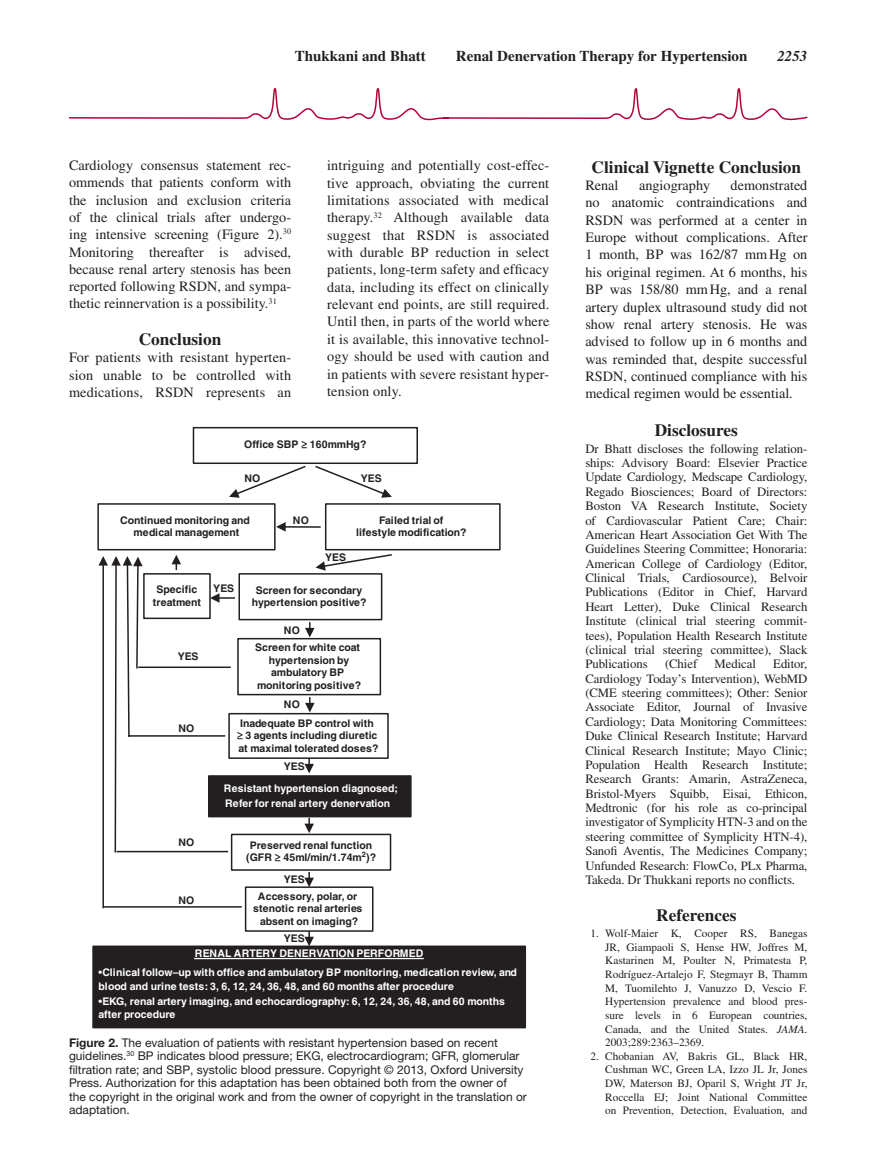
<style>
.page{position:relative;width:878px;height:1175px;background:#fff}
.page>*{position:absolute;margin:0;border:0;box-sizing:border-box;transform-origin:0 0}
.t1{font:700 17.25px "Times";color:#231f20}
.t2{font:700 15px "Times";color:#231f20}
.t3{font:italic 700 15px "Times";color:#231f20}
.t4{font:14.25px/17.4px "Times";color:#231f20;text-align:justify}
.t5{font:12.75px/14.4px "Times";letter-spacing:-.005em;color:#231f20;text-align:justify}
.t6{font:12px/13.5px "Helvetica Neue";color:#231f20}
.t7{font:11.25px/13.6px "Times";color:#231f20;text-align:justify}
.t8{font:700 10.5px/12.6px "Helvetica";color:#231f20;text-align:center}
.t9{font:700 10.5px/14.5px "Helvetica";color:#fff}
.s1{font-style:italic}
.s2{font-weight:400}
.s3{font-weight:700}
</style>
<div class="page">
<svg style="left:69px;top:88px;width:738px;height:32px"></svg>
<div style="left:193px;top:427px;width:225px;height:37px;border:2px solid #231f20"></div>
<svg style="left:229px;top:465px;width:77px;height:33px"></svg>
<svg style="left:315px;top:465px;width:77px;height:33px"></svg>
<div style="left:97px;top:503px;width:178px;height:47px;border:2px solid #231f20"></div>
<div style="left:325px;top:503px;width:175px;height:47px;border:2px solid #231f20"></div>
<hr style="left:284px;top:526px;width:37px;height:2px;background:#231f20">
<svg style="left:276px;top:522px;width:10px;height:9px"></svg>
<div style="left:238px;top:573px;width:144px;height:47px;border:2px solid #231f20"></div>
<svg style="left:305px;top:622px;width:9px;height:15px"></svg>
<div style="left:237px;top:638px;width:144px;height:57px;border:2px solid #231f20"></div>
<svg style="left:305px;top:697px;width:9px;height:15px"></svg>
<div style="left:228px;top:713px;width:161px;height:46px;border:2px solid #231f20"></div>
<svg style="left:304px;top:758px;width:10px;height:15px"></svg>
<div style="left:208px;top:775px;width:203px;height:42px;background:#231f20;border:2px solid #231f20"></div>
<svg style="left:304px;top:818px;width:10px;height:15px"></svg>
<div style="left:231px;top:833px;width:160px;height:37px;border:2px solid #231f20"></div>
<svg style="left:304px;top:872px;width:10px;height:14px"></svg>
<div style="left:245px;top:886px;width:128px;height:45px;border:2px solid #231f20"></div>
<svg style="left:315px;top:554px;width:77px;height:16px"></svg>
<hr style="left:102px;top:564px;width:2px;height:344px;background:#231f20">
<svg style="left:304px;top:931px;width:10px;height:14px"></svg>
<div style="left:93px;top:946px;width:432px;height:81px;background:#231f20"></div>
<div style="left:92px;top:945px;width:434px;height:83px;border:2px solid #231f20"></div>
<hr style="left:103px;top:906px;width:139px;height:1px;background:#231f20">
<svg style="left:194px;top:958px;width:230px;height:1px"></svg>
<svg style="left:98px;top:555px;width:137px;height:299px"></svg>
<p class="t2" style="left:295px;top:46px;width:132px">Thukkani and Bhatt</p>
<p class="t2" style="left:456px;top:46px;width:293px">Renal Denervation Therapy for Hypertension</p>
<p class="t3" style="left:777px;top:47px;width:31px">2253</p>
<p class="t4" style="left:69px;top:157px;width:224px">Cardiology consensus statement rec&shy;ommends that patients conform with the inclusion and exclusion criteria of the clinical trials after undergo&shy;ing intensive screening (Figure 2).<sup>30<br></sup>Monitoring thereafter is advised, because renal artery stenosis has been reported following RSDN, and sympa&shy;thetic reinnervation is a possibility.<sup>31</sup></p>
<p class="t1" style="left:139px;top:329px;width:84px">Conclusion</p>
<p class="t4" style="left:69px;top:349px;width:224px">For patients with resistant hyperten&shy;sion unable to be controlled with medications, RSDN represents an</p>
<p class="t4" style="left:327px;top:157px;width:224px">intriguing and potentially cost-effec&shy;tive approach, obviating the current limitations associated with medical therapy.<sup>32</sup> Although available data suggest that RSDN is associated with durable BP reduction in select patients, long-term safety and efficacy data, including its effect on clinically relevant end points, are still required.<br>Until then, in parts of the world where it is available, this innovative technol&shy;ogy should be used with caution and in patients with severe resistant hyper&shy;tension only.</p>
<p class="t1" style="left:591px;top:156px;width:211px">Clinical Vignette Conclusion</p>
<p class="t4" style="left:585px;top:176px;width:224px;text-indent:145px">demonstrated no anatomic contraindications and RSDN was performed at a center in Europe without complications. After 1 month, BP was 162/87 mmHg on his original regimen. At 6 months, his BP was 158/80 mmHg, and a renal artery duplex ultrasound study did not show renal artery stenosis. He was advised to follow up in 6 months and was reminded that, despite successful RSDN, continued compliance with his medical regimen would be essential.</p>
<p class="t1" style="left:654px;top:420px;width:85px">Disclosures</p>
<p class="t5" style="left:585px;top:441px;width:224px">Dr Bhatt discloses the following relation&shy;ships: Advisory Board: Elsevier Practice Update Cardiology, Medscape Cardiology, Regado Biosciences; Board of Directors:<br>Boston VA Research Institute, Society of Cardiovascular Patient Care; Chair:<br>American Heart Association Get With The Guidelines Steering Committee; Honoraria:<br>American College of Cardiology (Editor, Clinical Trials, Cardiosource), Belvoir Publications (Editor in Chief, Harvard Heart Letter), Duke Clinical Research Institute (clinical trial steering commit&shy;tees), Population Health Research Institute (clinical trial steering committee), Slack Publications</p>
<p class="t4" style="left:585px;top:176px;width:35px">Renal</p>
<p class="t4" style="left:639px;top:176px;width:73px">angiography</p>
<p class="t8" style="left:244px;top:438px;width:124px">Office SBP ≥ 160mmHg?</p>
<p class="t8" style="left:244px;top:472px;width:18px">NO</p>
<p class="t8" style="left:361px;top:472px;width:22px">YES</p>
<p class="t8" style="left:120px;top:513px;width:131px">Continued monitoring and medical management</p>
<p class="t8" style="left:356px;top:513px;width:112px">Failed trial of<br>lifestyle modification?</p>
<p class="t8" style="left:293px;top:513px;width:18px">NO</p>
<p class="t8" style="left:325px;top:550px;width:22px">YES</p>
<p class="t8" style="left:213px;top:582px;width:22px">YES</p>
<p class="t8" style="left:153px;top:583px;width:50px">Specific treatment</p>
<p class="t8" style="left:252px;top:583px;width:116px">Screen for secondary hypertension positive?</p>
<p class="t8" style="left:284px;top:624px;width:18px">NO</p>
<p class="t8" style="left:255px;top:641px;width:107px">Screen for white coat hypertension by ambulatory BP monitoring positive?</p>
<p class="t8" style="left:240px;top:695px;width:135px;line-height:18.3px;text-align:left;text-indent:44px">NO<br>Inadequate BP control with</p>
<p class="t8" style="left:237px;top:729px;width:143px;text-align:left">≥ 3 agents including diuretic at maximal tolerated doses?</p>
<p class="t8" style="left:284px;top:760px;width:22px">YES</p>
<p class="t9" style="left:224px;top:781px;width:176px">Resistant hypertension diagnosed;<br>Refer for renal artery denervation</p>
<p class="t8" style="left:246px;top:838px;width:131px">Preserved renal function (GFR ≥ 45ml/min/1.74m<sup>2</sup>)?</p>
<p class="t8" style="left:258px;top:870px;width:101px;line-height:17px;text-align:left;text-indent:26px">YES<br>Accessory, polar, or</p>
<p class="t8" style="left:253px;top:902px;width:111px">stenotic renal arteries absent on imaging?</p>
<p class="t8" style="left:178px;top:649px;width:22px">YES</p>
<p class="t5" style="left:585px;top:656px;width:224px;text-indent:188px">Editor, Cardiology Today’s Intervention), WebMD (CME steering committees); Other: Senior Associate Editor, Journal of Invasive Cardiology; Data Monitoring Committees:<br>Duke Clinical Research Institute; Harvard Clinical Research Institute; Mayo Clinic; Population Health Research Institute; Research Grants: Amarin, AstraZeneca, Bristol-Myers Squibb, Eisai, Ethicon, Medtronic (for his role as co-principal investigator of Symplicity HTN-3 and on the steering committee of Symplicity HTN-4), Sanofi Aventis, The Medicines Company; Unfunded Research: FlowCo, PLx Pharma, Takeda. Dr Thukkani reports no conflicts.</p>
<p class="t1" style="left:656px;top:905px;width:82px">References</p>
<p class="t7" style="left:605px;top:926px;width:204px;text-indent:-15px">1. Wolf-Maier K, Cooper RS, Banegas JR, Giampaoli S, Hense HW, Joffres M, Kastarinen M, Poulter N, Primatesta P, Rodríguez-Artalejo F, Stegmayr B, Thamm M, Tuomilehto J, Vanuzzo D, Vescio F.<br>Hypertension prevalence and blood pres&shy;sure levels in 6 European countries, Canada, and the United States. <span class="s1">JAMA</span>.<br>2003;289:2363–2369.</p>
<p class="t7" style="left:605px;top:1049px;width:204px;text-indent:-15px">2. Chobanian AV, Bakris GL, Black HR, Cushman WC, Green LA, Izzo JL Jr, Jones DW, Materson BJ, Oparil S, Wright JT Jr, Roccella EJ; Joint National Committee on Prevention, Detection, Evaluation, and</p>
<p class="t5" style="left:665px;top:656px;width:34px">(Chief</p>
<p class="t5" style="left:714px;top:656px;width:43px">Medical</p>
<p class="t8" style="left:178px;top:722px;width:18px">NO</p>
<p class="t8" style="left:178px;top:835px;width:18px">NO</p>
<p class="t8" style="left:178px;top:893px;width:18px">NO</p>
<p class="t8" style="left:284px;top:931px;width:22px">YES</p>
<p class="t9" style="left:99px;top:965px;width:419px;line-height:14px"><span class="s2">•</span>Clinical follow–up with office and ambulatory BP monitoring, medication review, and blood and urine tests: 3, 6, 12, 24, 36, 48, and 60 months after procedure</p>
<p class="t9" style="left:99px;top:994px;width:408px;line-height:12.6px"><span class="s2">•</span>EKG, renal artery imaging, and echocardiography: 6, 12, 24, 36, 48, and 60 months after procedure</p>
<p class="t9" style="left:195px;top:945px;width:230px">RENAL ARTERY DENERVATION PERFORMED</p>
<p class="t6" style="left:69px;top:1035px;width:459px"><span class="s3">Figure 2.</span> The evaluation of patients with resistant hypertension based on recent guidelines.<sup>30</sup> BP indicates blood pressure; EKG, electrocardiogram; GFR, glomerular filtration rate; and SBP, systolic blood pressure. Copyright © 2013, Oxford University Press. Authorization for this adaptation has been obtained both from the owner of<br>the copyright in the original work and from the owner of copyright in the translation or adaptation.</p>
</div>
